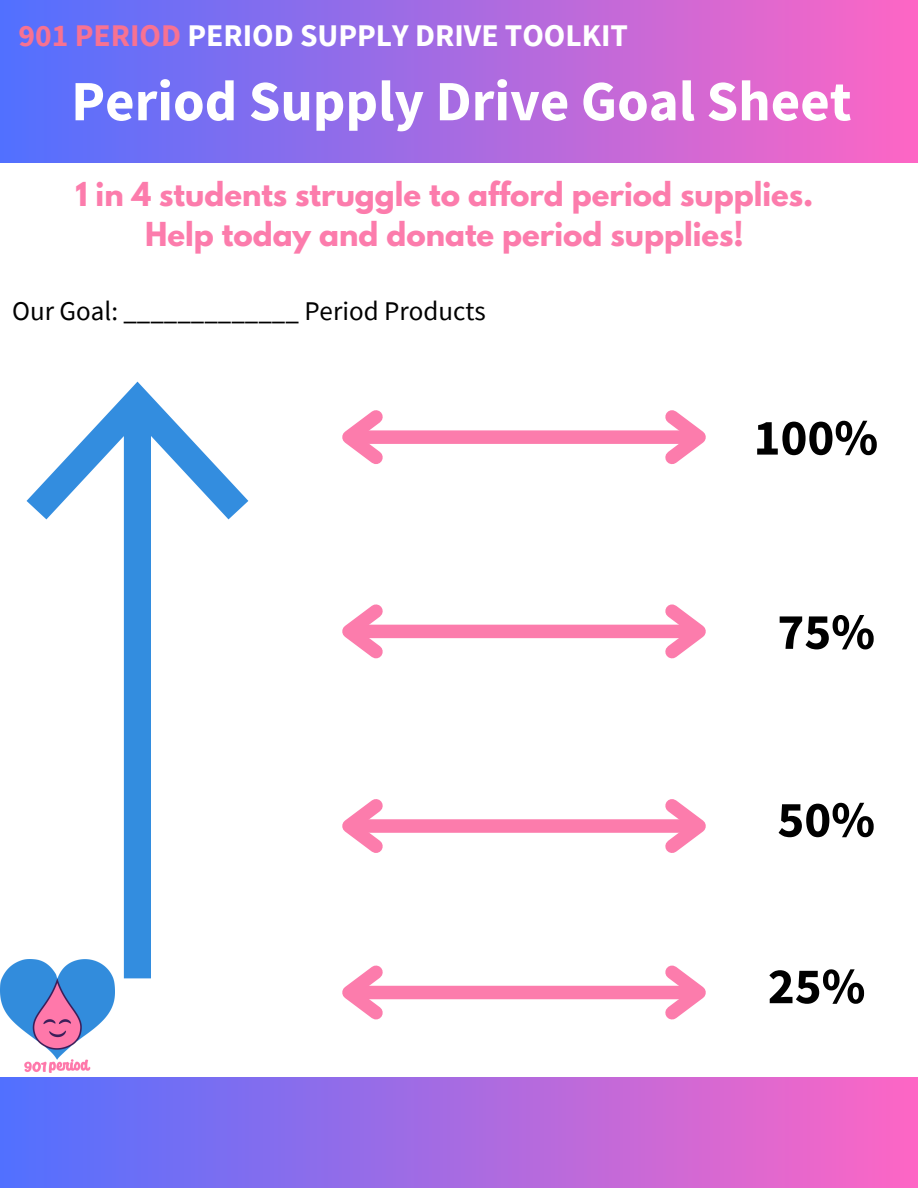
<style>
.page{position:relative;width:918px;height:1188px;background:#fff}
.page>*{position:absolute;margin:0;border:0;box-sizing:border-box;transform-origin:0 0}
.t1{font:700 57px "Source Sans Pro";color:#fff}
.t2{font:700 51px "Source Sans Pro";color:#000}
.t3{font:700 31.5px "Source Sans Pro";color:#fff}
.t4{font:700 29.25px/40.5px "League Spartan";color:#fc7cac;text-align:center}
.t5{font:27px "Source Sans Pro";color:#000}
.s1{color:#f77292}
</style>
<div class="page">
<div style="left:0;top:0;width:918px;height:162px;background:linear-gradient(to right,#5170ff,#fe66c5)"></div>
<div style="left:0;top:1077px;width:918px;height:111px;background:linear-gradient(to right,#5170ff,#fe66c5)"></div>
<svg style="left:27px;top:382px;width:221px;height:596px"></svg>
<div style="left:349px;top:430px;width:350px;height:14px;background:#fc7cac"></div>
<svg style="left:342px;top:410px;width:53px;height:54px"></svg>
<svg style="left:653px;top:410px;width:53px;height:55px"></svg>
<div style="left:349px;top:625px;width:350px;height:13px;background:#fc7cac"></div>
<svg style="left:342px;top:604px;width:53px;height:55px"></svg>
<svg style="left:653px;top:604px;width:53px;height:55px"></svg>
<div style="left:349px;top:819px;width:350px;height:14px;background:#fc7cac"></div>
<svg style="left:342px;top:799px;width:53px;height:54px"></svg>
<svg style="left:653px;top:799px;width:53px;height:54px"></svg>
<div style="left:349px;top:986px;width:350px;height:13px;background:#fc7cac"></div>
<svg style="left:342px;top:965px;width:53px;height:55px"></svg>
<svg style="left:653px;top:965px;width:53px;height:55px"></svg>
<img style="left:1px;top:959px;width:113px;height:114px">
<h3 class="t3" style="left:19px;top:15px;width:611px"><span class="s1">901 PERIOD</span> PERIOD SUPPLY DRIVE TOOLKIT</h3>
<h1 class="t1" style="left:71px;top:64px;width:782px">Period Supply Drive Goal Sheet</h1>
<h4 class="t4" style="left:76px;top:177px;width:739px">1 in 4 students struggle to afford period supplies.<br>Help today and donate period supplies!</h4>
<p class="t5" style="left:12px;top:293px;width:475px">Our Goal: _____________ Period Products</p>
<p class="t2" style="left:754px;top:404px;width:126px">100%</p>
<p class="t2" style="left:777px;top:599px;width:99px">75%</p>
<p class="t2" style="left:777px;top:786px;width:99px">50%</p>
<p class="t2" style="left:768px;top:953px;width:99px">25%</p>
</div>
